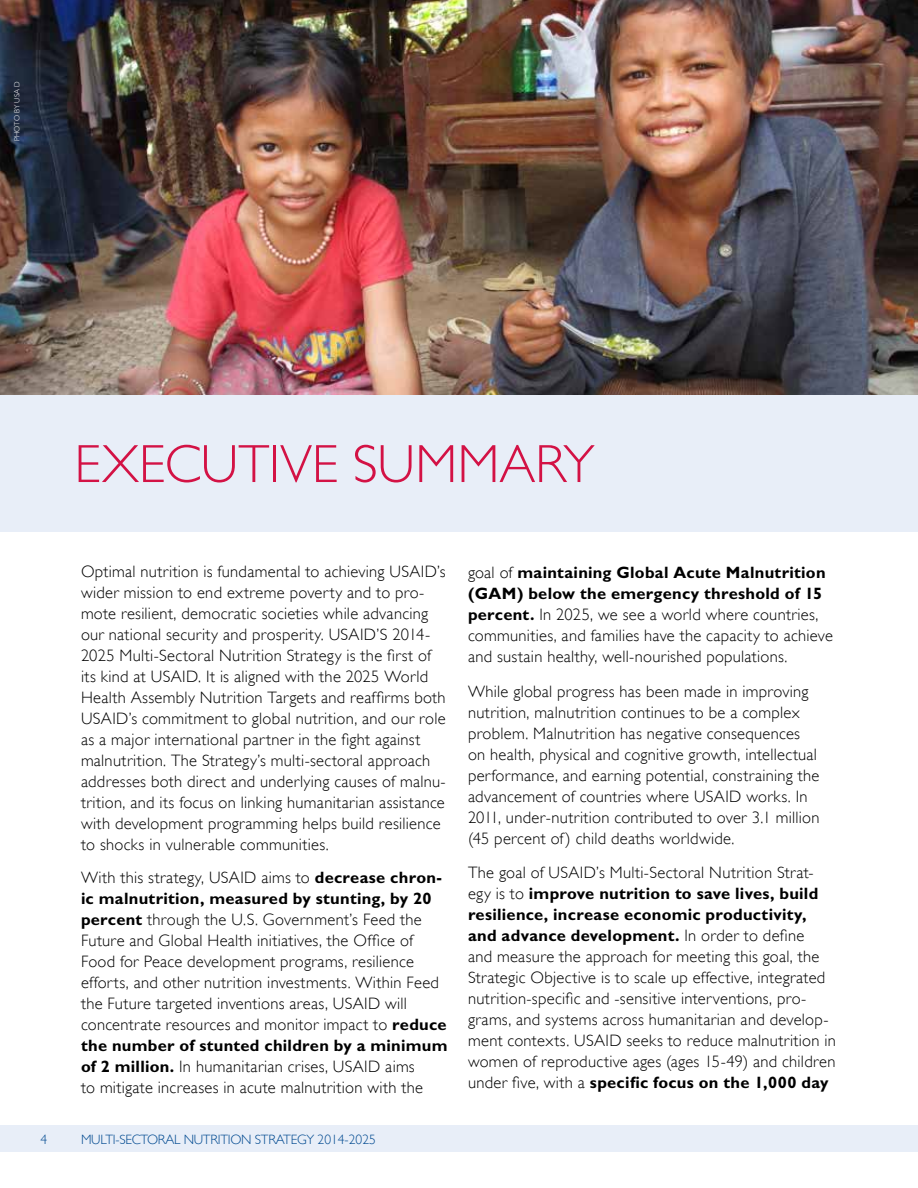
<style>
.page{position:relative;width:918px;height:1188px;background:#fff}
.page>*{position:absolute;margin:0;border:0;box-sizing:border-box;transform-origin:0 0}
.t1{font:300 54px "Gill Sans";letter-spacing:-.005em;color:#d31245}
.t2{font:300 16.5px/21px "Gill Sans";letter-spacing:.02em;color:#000}
.t3{font:700 16.5px/21px "Gill Sans";letter-spacing:.015em;color:#000}
.t4{font:300 13.5px "Gill Sans";letter-spacing:-.02em;color:#004990}
.t5{font:300 7.5px "Gill Sans";letter-spacing:.025em;color:#fff}
.s1{font-weight:700}
.s2{font-weight:300}
</style>
<div class="page">
<div style="left:0;top:1125px;width:918px;height:27px;background:#e8eef8"></div>
<div style="left:0;top:395px;width:918px;height:137px;background:#e8eef8"></div>
<img style="left:0;top:0;width:918px;height:395px">
<p class="t5" style="left:13px;top:141px;width:62px;rotate:-90deg">PHOTO BY USA D</p>
<h1 class="t1" style="left:74px;top:433px;width:522px">EXECUTIVE SUMMARY</h1>
<p class="t4" style="left:40px;top:1132px;width:8px">4</p>
<p class="t2" style="left:81px;top:561px;width:366px">Optimal nutrition is fundamental to achieving USAID’s wider mission to end extreme poverty and to pro&shy;mote resilient, democratic societies while advancing our national security and prosperity. USAID’S 2014-</p>
<p class="t2" style="left:81px;top:645px;width:352px">2025 Multi-Sectoral Nutrition Strategy is the first of</p>
<p class="t2" style="left:81px;top:666px;width:349px">its kind at USAID. It is aligned with the 2025 World</p>
<p class="t2" style="left:81px;top:687px;width:366px">Health Assembly Nutrition Targets and reaffirms both</p>
<p class="t2" style="left:81px;top:708px;width:366px">USAID’s commitment to global nutrition, and our role</p>
<p class="t2" style="left:81px;top:729px;width:341px">as a major international partner in the fight against</p>
<p class="t2" style="left:81px;top:750px;width:366px">malnutrition. The Strategy’s multi-sectoral approach addresses both direct and underlying causes of malnu&shy;trition, and its focus on linking humanitarian assistance with development programming helps build resilience to shocks in vulnerable communities.</p>
<p class="t2" style="left:81px;top:867px;width:363px">With this strategy, USAID aims to <span class="s1">decrease chron&shy;ic malnutrition, measured by stunting, by 20 percent</span> through the U.S. Government’s Feed the</p>
<p class="t2" style="left:81px;top:930px;width:334px">Future and Global Health initiatives, the Office of</p>
<p class="t2" style="left:81px;top:951px;width:368px">Food for Peace development programs, resilience efforts, and other nutrition investments. Within Feed the Future targeted inventions areas, USAID will concentrate resources and monitor impact to <span class="s1">reduce the number of stunted children by a minimum of 2 million.</span> In humanitarian crises, USAID aims<br>to mitigate increases in acute malnutrition with the</p>
<p class="t4" style="left:81px;top:1132px;width:296px">MULTI-SECTORAL NUTRITION STRATEGY 2014-2025</p>
<p class="t2" style="left:468px;top:562px;width:366px">goal of <span class="s1">maintaining Global Acute Malnutrition (GAM) below the emergency threshold of 15 percent.</span> In 2025, we see a world where countries, communities, and families have the capacity to achieve and sustain healthy, well-nourished populations.</p>
<p class="t2" style="left:468px;top:681px;width:353px">While global progress has been made in improving nutrition, malnutrition continues to be a complex problem. Malnutrition has negative consequences on health, physical and cognitive growth, intellectual performance, and earning potential, constraining the advancement of countries where USAID works. In 2011, under-nutrition contributed to over 3.1 million (45 percent of) child deaths worldwide.</p>
<p class="t3" style="left:468px;top:862px;width:352px"><span class="s2">The goal of USAID’s Multi-Sectoral Nutrition Strat&shy;egy is to</span> improve nutrition to save lives, build resilience, increase economic productivity, and advance development. <span class="s2">In order to define</span></p>
<p class="t2" style="left:468px;top:946px;width:369px">and measure the approach for meeting this goal, the Strategic Objective is to scale up effective, integrated nutrition-specific and -sensitive interventions, pro&shy;grams, and systems across humanitarian and develop&shy;ment contexts. USAID seeks to reduce malnutrition in women of reproductive ages (ages 15-49) and children</p>
<h4 class="t3" style="left:468px;top:1072px;width:362px"><span class="s2">under five, with a</span> specific focus on the 1,000 day</h4>
</div>
